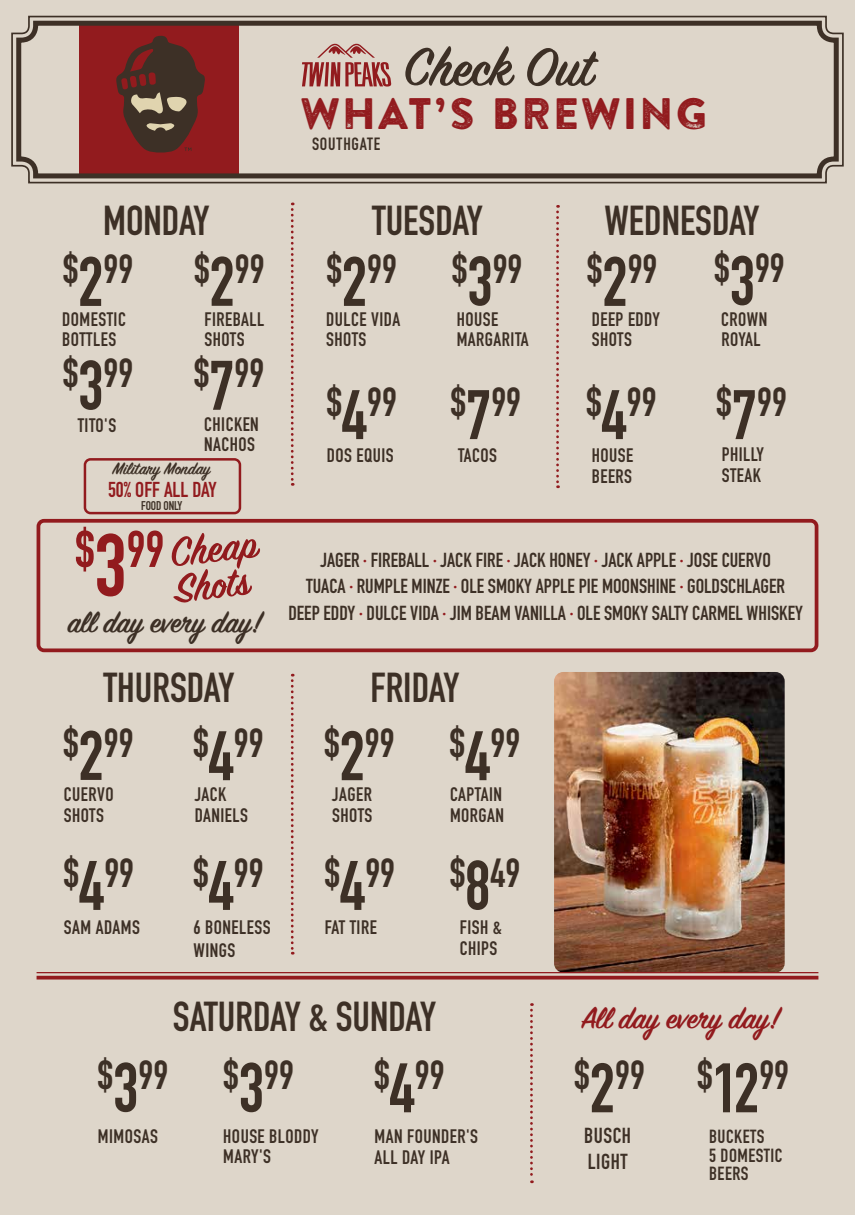
<style>
.page{position:relative;width:855px;height:1215px;background:#ded6ca}
.page>*{position:absolute;margin:0;border:0;box-sizing:border-box;transform-origin:0 0}
.t1{font:700 68.75px "DIN Condensed";color:#3d3026}
.t2{font:600 58.75px "Sign Painter House Script";color:#3d3026}
.t3{font:700 50.75px "DIN Condensed";color:#921b1e}
.t4{font:600 45px/36.2px "Sign Painter House Script";color:#921b1e}
.t5{font:44px "Brandon Printed Two";letter-spacing:.02em;color:#921b1e}
.t6{font:700 41.25px "DIN Condensed";color:#3d3026}
.t7{font:700 40.12px "DIN Condensed";color:#3d3026}
.t8{font:600 33.75px "Sign Painter House Script";color:#921b1e}
.t9{font:600 33.25px "Sign Painter House Script";color:#3d3026}
.t10{font:700 21.38px/26.4px "DIN Condensed";letter-spacing:.025em;color:#3d3026}
.t11{font:700 21.25px "DIN Condensed";color:#921b1e}
.t12{font:700 20px/26.2px "DIN Condensed";color:#3d3026;text-align:center}
.t13{font:700 19.25px/20.6px "DIN Condensed";letter-spacing:.025em;color:#3d3026}
.t14{font:700 18.75px/18.8px "DIN Condensed";letter-spacing:.025em;color:#3d3026}
.t15{font:600 18.75px "Sign Painter House Script";color:#3d3026}
.t16{font:700 17.5px "DIN Condensed";letter-spacing:.05em;color:#3d3025}
.t17{font:700 12.5px "DIN Condensed";letter-spacing:-.01em;color:#3d3026}
.s1{font-size:68.75px}
.s2{font-size:87px}
.s3{color:#921b1e}
</style>
<div class="page">
<svg style="left:291px;top:203px;width:3px;height:283px"></svg>
<svg style="left:556px;top:205px;width:3px;height:283px"></svg>
<svg style="left:291px;top:674px;width:3px;height:281px"></svg>
<div style="left:37px;top:519px;width:781px;height:133px;border:4px solid #921b1e;border-radius:6px"></div>
<img style="left:554px;top:672px;width:231px;height:300px">
<svg style="left:530px;top:1003px;width:3px;height:180px"></svg>
<hr style="left:37px;top:972px;width:781px;height:1px;background:#921b1e">
<svg style="left:37px;top:976px;width:781px;height:4px;background:#9b3132"></svg>
<svg style="left:11px;top:15px;width:833px;height:169px;background:#897e73"></svg>
<svg style="left:14px;top:18px;width:827px;height:163px"></svg>
<div style="left:84px;top:458px;width:157px;height:56px;border:2px solid #921b1e;border-radius:6px"></div>
<h2 class="t2" style="left:404px;top:32px;width:190px">Check Out</h2>
<h3 class="t5" style="left:300px;top:86px;width:409px">WHAT S’ BREWING</h3>
<h3 class="t6" style="left:103px;top:193px;width:108px">MONDAY</h3>
<p class="t16" style="left:312px;top:132px;width:70px">SOUTHGATE</p>
<h3 class="t6" style="left:372px;top:193px;width:112px">TUESDAY</h3>
<h3 class="t6" style="left:604px;top:193px;width:157px">WEDNESDAY</h3>
<h3 class="t7" style="left:452px;top:242px;width:72px">$<span class="s1">3</span>99</h3>
<h3 class="t7" style="left:715px;top:241px;width:72px">$<span class="s1">3</span>99</h3>
<h3 class="t7" style="left:194px;top:242px;width:72px">$<span class="s1">2</span>99</h3>
<h3 class="t7" style="left:628px;top:242px;width:31px">99</h3>
<h3 class="t7" style="left:63px;top:242px;width:72px">$<span class="s1">2</span>99</h3>
<h3 class="t7" style="left:327px;top:242px;width:72px">$<span class="s1">2</span>99</h3>
<h3 class="t7" style="left:587px;top:242px;width:16px">$</h3>
<h1 class="t1" style="left:602px;top:236px;width:27px">2</h1>
<p class="t13" style="left:457px;top:308px;width:73px">HOUSE<br>MARGARITA</p>
<p class="t13" style="left:721px;top:308px;width:47px">CROWN<br>ROYAL</p>
<p class="t13" style="left:62px;top:309px;width:65px">DOMESTIC<br>BOTTLES</p>
<p class="t13" style="left:326px;top:308px;width:75px">DULCE VIDA<br>SHOTS</p>
<p class="t13" style="left:592px;top:308px;width:70px">DEEP EDDY<br>SHOTS</p>
<p class="t13" style="left:204px;top:309px;width:61px">FIREBALL<br>SHOTS</p>
<h3 class="t7" style="left:63px;top:346px;width:72px">$<span class="s1">3</span>99</h3>
<p class="t13" style="left:78px;top:415px;width:40px">TITO S'</p>
<h3 class="t7" style="left:194px;top:346px;width:72px">$<span class="s1">7</span>99</h3>
<p class="t13" style="left:204px;top:414px;width:56px">CHICKEN<br>NACHOS</p>
<p class="t15" style="left:113px;top:457px;width:99px">Military Monday</p>
<p class="t11" style="left:108px;top:476px;width:110px">50% OFF ALL DAY</p>
<p class="t17" style="left:141px;top:497px;width:43px">FOOD ONLY</p>
<h3 class="t3" style="left:75px;top:515px;width:91px">$<span class="s2">3</span>99</h3>
<h3 class="t4" style="left:168px;top:539px;width:89px;rotate:-7deg">Cheap<br>Shots</h3>
<h3 class="t9" style="left:68px;top:602px;width:196px">all day every day!</h3>
<h3 class="t6" style="left:104px;top:659px;width:132px">THURSDAY</h3>
<h3 class="t7" style="left:327px;top:375px;width:72px">$<span class="s1">4</span>99</h3>
<h3 class="t7" style="left:586px;top:375px;width:72px">$<span class="s1">4</span>99</h3>
<h3 class="t7" style="left:717px;top:375px;width:16px">$</h3>
<h3 class="t7" style="left:451px;top:375px;width:72px">$<span class="s1">7</span>99</h3>
<h3 class="t7" style="left:757px;top:375px;width:31px">99</h3>
<h1 class="t1" style="left:732px;top:369px;width:27px">7</h1>
<p class="t13" style="left:327px;top:445px;width:68px">DOS EQUIS</p>
<p class="t13" style="left:458px;top:445px;width:40px">TACOS</p>
<p class="t13" style="left:592px;top:445px;width:43px">HOUSE</p>
<p class="t13" style="left:592px;top:465px;width:42px">BEERS</p>
<p class="t13" style="left:722px;top:444px;width:44px">PHILLY<br>STEAK</p>
<p class="t12" style="left:288px;top:547px;width:516px">JAGER <span class="s3">·</span> FIREBALL <span class="s3">·</span> JACK FIRE <span class="s3">·</span> JACK HONEY <span class="s3">·</span> JACK APPLE <span class="s3">·</span> JOSE CUERVO<br>TUACA <span class="s3">·</span> RUMPLE MINZE <span class="s3">·</span> OLE SMOKY APPLE PIE MOONSHINE <span class="s3">·</span> GOLDSCHLAGER<br>DEEP EDDY <span class="s3">·</span> DULCE VIDA <span class="s3">·</span> JIM BEAM VANILLA <span class="s3">·</span> OLE SMOKY SALTY CARMEL WHISKEY</p>
<h3 class="t6" style="left:370px;top:659px;width:90px">FRIDAY</h3>
<h3 class="t7" style="left:63px;top:716px;width:72px">$<span class="s1">2</span>99</h3>
<h3 class="t7" style="left:325px;top:716px;width:16px">$</h3>
<h3 class="t7" style="left:450px;top:716px;width:72px">$<span class="s1">4</span>99</h3>
<h3 class="t7" style="left:194px;top:716px;width:72px">$<span class="s1">4</span>99</h3>
<h3 class="t7" style="left:365px;top:716px;width:31px">99</h3>
<h1 class="t1" style="left:339px;top:710px;width:27px">2</h1>
<p class="t13" style="left:64px;top:784px;width:51px">CUERVO<br>SHOTS</p>
<p class="t13" style="left:332px;top:784px;width:42px">JAGER<br>SHOTS</p>
<p class="t13" style="left:195px;top:784px;width:55px">JACK<br>DANIELS</p>
<p class="t13" style="left:450px;top:784px;width:56px">CAPTAIN<br>MORGAN</p>
<h3 class="t7" style="left:450px;top:846px;width:16px">$</h3>
<h3 class="t7" style="left:193px;top:846px;width:203px">$<span class="s1">4</span>99 <span class="s1">4</span>99</h3>
<h3 class="t7" style="left:325px;top:846px;width:16px">$</h3>
<h3 class="t7" style="left:64px;top:846px;width:72px">$<span class="s1">4</span>99</h3>
<h3 class="t7" style="left:490px;top:846px;width:31px">49</h3>
<h1 class="t1" style="left:465px;top:839px;width:27px">8</h1>
<p class="t13" style="left:64px;top:917px;width:77px">SAM ADAMS</p>
<p class="t13" style="left:193px;top:917px;width:79px">6 BONELESS</p>
<p class="t13" style="left:194px;top:940px;width:43px">WINGS</p>
<p class="t13" style="left:325px;top:917px;width:53px">FAT TIRE</p>
<p class="t13" style="left:460px;top:917px;width:44px">FISH &amp;<br>CHIPS</p>
<h3 class="t6" style="left:173px;top:988px;width:265px">SATURDAY &amp; SUNDAY</h3>
<h3 class="t7" style="left:98px;top:1048px;width:72px">$<span class="s1">3</span>99</h3>
<h3 class="t7" style="left:224px;top:1048px;width:72px">$<span class="s1">3</span>99</h3>
<h3 class="t7" style="left:375px;top:1048px;width:72px">$<span class="s1">4</span>99</h3>
<p class="t13" style="left:98px;top:1126px;width:61px">MIMOSAS</p>
<p class="t13" style="left:223px;top:1125px;width:97px">HOUSE BLODDY</p>
<p class="t13" style="left:223px;top:1146px;width:49px">MARY S'</p>
<p class="t13" style="left:375px;top:1126px;width:105px">MAN FOUNDER S'<br>ALL DAY IPA</p>
<h3 class="t8" style="left:581px;top:998px;width:200px">All day every day!</h3>
<h3 class="t7" style="left:575px;top:1048px;width:72px">$<span class="s1">2</span>99</h3>
<h3 class="t7" style="left:759px;top:1048px;width:31px">99</h3>
<h3 class="t7" style="left:697px;top:1048px;width:16px">$</h3>
<h1 class="t1" style="left:712px;top:1042px;width:49px">12</h1>
<p class="t14" style="left:709px;top:1127px;width:75px">BUCKETS<br>5 DOMESTIC<br>BEERS</p>
<p class="t10" style="left:584px;top:1122px;width:48px">BUSCH<br>LIGHT</p>
</div>
